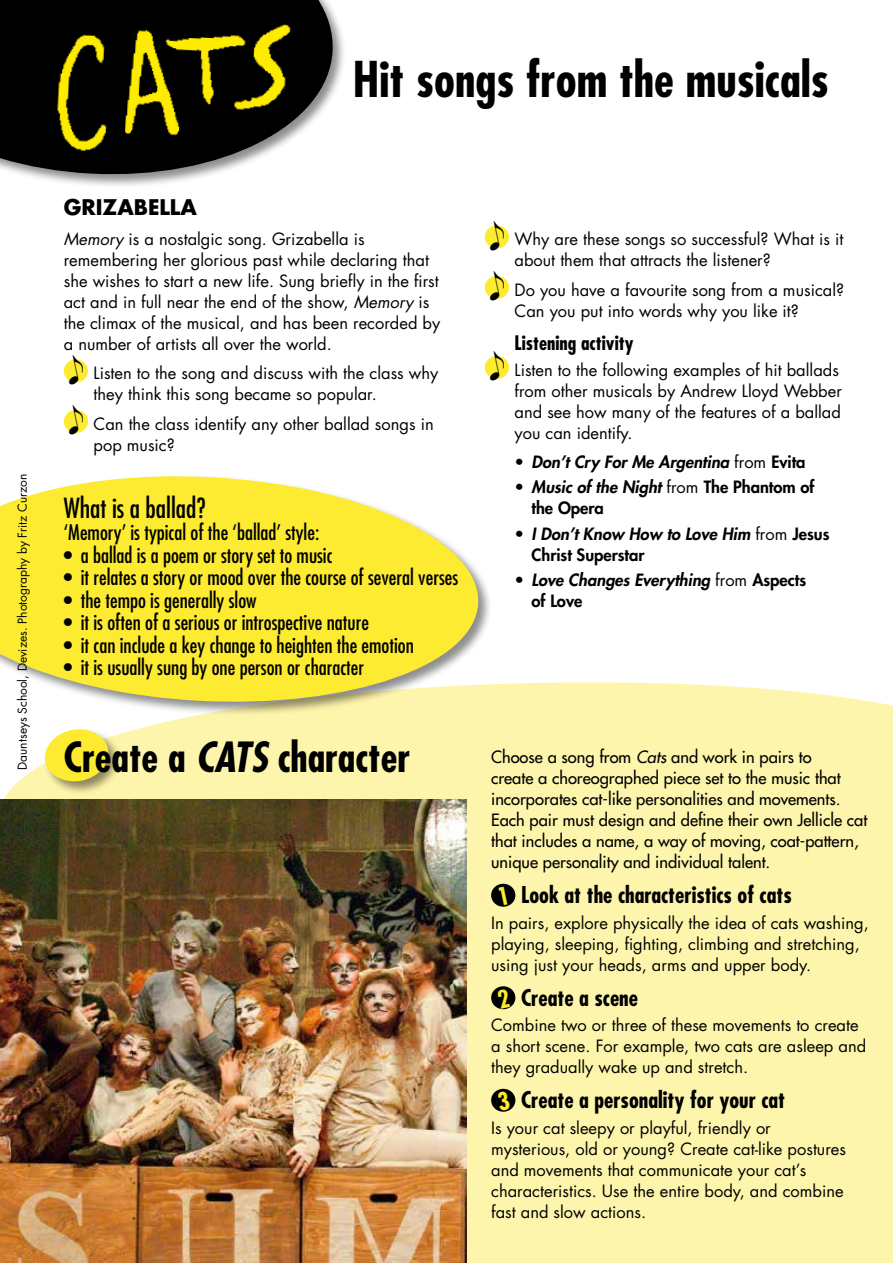
<style>
.page{position:relative;width:893px;height:1263px;background:#fff}
.page>*{position:absolute;margin:0;border:0;box-sizing:border-box;transform-origin:0 0}
.t1{font:700 condensed 48px "Futura Std";color:#000}
.t2{font:700 condensed 40.5px "Futura Std";color:#000}
.t3{font:condensed 27px "Futura Std";color:#000}
.t4{font:700 condensed 22.5px "Futura Std";color:#000}
.t5{font:condensed 21px "Futura Std";color:#000}
.t6{font:700 21px "Futura Std";color:#000}
.t7{font:700 condensed 19.5px "Futura Std";color:#000}
.t8{font:16.5px/21px "Futura Std";color:#000}
.t9{font:500 16.5px/21px "Futura Std";color:#000}
.t10{font:italic 800 16.5px/21px "Futura Std";color:#000}
.t11{font:800 16.5px/21px "Futura Std";color:#000}
.t12{font:12px "Futura Std";color:#000}
.s1{font-style:italic}
.s2{font-weight:400;font-style:normal}
.s3{font-style:normal}
.s4{font-weight:400}
</style>
<div class="page">
<div style="left:4px;top:682px;width:889px;height:581px;background:#fef5ac"></div>
<div style="left:0;top:474px;width:493px;height:242px;background:#000;opacity:.45"></div>
<svg style="left:0;top:474px;width:481px;height:235px;background:#f8eb55"></svg>
<div style="left:64px;top:359px;width:24px;height:23px;background:#fceb30;border-radius:50%"></div>
<svg style="left:64px;top:410px;width:24px;height:23px"></svg>
<svg style="left:485px;top:225px;width:24px;height:23px"></svg>
<svg style="left:485px;top:276px;width:24px;height:23px"></svg>
<svg style="left:485px;top:356px;width:24px;height:23px"></svg>
<div style="left:0;top:0;width:347px;height:189px;background:#000;opacity:.45"></div>
<svg style="left:0;top:0;width:336px;height:180px;fill:#000"></svg>
<img style="left:46px;top:7px;width:256px;height:158px">
<div style="left:491px;top:884px;width:24px;height:23px;background:#000;border-radius:50%"></div>
<div style="left:491px;top:986px;width:24px;height:23px;background:#000;border-radius:50%"></div>
<div style="left:491px;top:1089px;width:24px;height:23px;background:#000;border-radius:50%"></div>
<img style="left:0;top:799px;width:466px;height:464px">
<div style="left:43px;top:727px;width:79px;height:68px;background:#000;opacity:.45"></div>
<svg style="left:43px;top:727px;width:68px;height:57px;background:#f1e45e"></svg>
<svg style="left:64px;top:359px;width:22px;height:24px"></svg>
<svg style="left:64px;top:410px;width:22px;height:23px"></svg>
<svg style="left:485px;top:225px;width:22px;height:24px"></svg>
<svg style="left:485px;top:275px;width:22px;height:24px"></svg>
<svg style="left:485px;top:356px;width:22px;height:23px"></svg>
<h1 class="t1" style="left:353px;top:49px;width:478px">Hit songs from the musicals</h1>
<p class="t12" style="left:15px;top:770px;width:297px;rotate:-90deg">Dauntseys School, Devizes. Photography by Fritz Curzon</p>
<p class="t6" style="left:64px;top:193px;width:134px">GRIZABELLA</p>
<p class="t8" style="left:64px;top:228px;width:378px"><span class="s1">Memory</span> is a nostalgic song. Grizabella is remembering her glorious past while declaring that she wishes to start a new life. Sung briefly in the first act and in full near the end of the show, <span class="s1">Memory</span> is the climax of the musical, and has been recorded by a number of artists all over the world.</p>
<p class="t8" style="left:94px;top:363px;width:346px">Listen to the song and discuss with the class why they think this song became so popular.</p>
<p class="t8" style="left:94px;top:413px;width:342px">Can the class identify any other ballad songs in pop music?</p>
<h3 class="t3" style="left:64px;top:491px;width:143px">What is a ballad?</h3>
<p class="t5" style="left:64px;top:520px;width:257px">‘Memory’ is typical of the ‘ballad’ style:</p>
<p class="t5" style="left:64px;top:542px;width:270px">• a ballad is a poem or story set to music</p>
<p class="t5" style="left:64px;top:565px;width:396px">• it relates a story or mood over the course of several verses</p>
<p class="t5" style="left:64px;top:587px;width:194px">• the tempo is generally slow</p>
<p class="t5" style="left:64px;top:610px;width:307px">• it is often of a serious or introspective nature</p>
<p class="t5" style="left:64px;top:632px;width:352px">• it can include a key change to heighten the emotion</p>
<p class="t5" style="left:64px;top:655px;width:302px">• it is usually sung by one person or character</p>
<h2 class="t2" style="left:64px;top:731px;width:348px">Create a <span class="s1">CATS</span> character</h2>
<p class="t8" style="left:514px;top:229px;width:330px">Why are these songs so successful? What is it about them that attracts the listener?</p>
<p class="t8" style="left:514px;top:279px;width:331px">Do you have a favourite song from a musical?<br>Can you put into words why you like it?</p>
<p class="t7" style="left:514px;top:331px;width:121px">Listening activity</p>
<p class="t8" style="left:514px;top:359px;width:329px">Listen to the following examples of hit ballads from other musicals by Andrew Lloyd Webber and see how many of the features of a ballad you can identify.</p>
<p class="t10" style="left:514px;top:452px;width:292px"><span class="s2">•</span> Don’t Cry For Me Argentina <span class="s2">from</span> <span class="s3">Evita</span></p>
<p class="t11" style="left:531px;top:477px;width:284px;text-indent:-17px"><span class="s4">•</span> <span class="s1">Music of the Night</span> <span class="s4">from</span> The Phantom of the Opera</p>
<p class="t10" style="left:531px;top:523px;width:299px;text-indent:-17px"><span class="s2">•</span> I Don’t Know How to Love Him <span class="s2">from</span> <span class="s3">Jesus<br>Christ Superstar</span></p>
<p class="t10" style="left:531px;top:569px;width:276px;text-indent:-17px"><span class="s2">•</span> Love Changes Everything <span class="s2">from</span> <span class="s3">Aspects of Love</span></p>
<p class="t9" style="left:491px;top:747px;width:378px">Choose a song from <span class="s1">Cats</span> and work in pairs to<br>create a choreographed piece set to the music that incorporates cat-like personalities and movements.<br>Each pair must design and define their own Jellicle cat that includes a name, a way of moving, coat-pattern, unique personality and individual talent.</p>
<h3 class="t4" style="left:521px;top:881px;width:272px">Look at the characteristics of cats</h3>
<p class="t8" style="left:491px;top:912px;width:379px">In pairs, explore physically the idea of cats washing, playing, sleeping, fighting, climbing and stretching, using just your heads, arms and upper body.</p>
<h3 class="t4" style="left:521px;top:984px;width:119px">Create a scene</h3>
<p class="t8" style="left:491px;top:1015px;width:377px">Combine two or three of these movements to create a short scene. For example, two cats are asleep and they gradually wake up and stretch.</p>
<h3 class="t4" style="left:521px;top:1086px;width:266px">Create a personality for your cat</h3>
<p class="t8" style="left:491px;top:1117px;width:356px">Is your cat sleepy or playful, friendly or mysterious, old or young? Create cat-like postures and movements that communicate your cat’s characteristics. Use the entire body, and combine fast and slow actions.</p>
</div>
